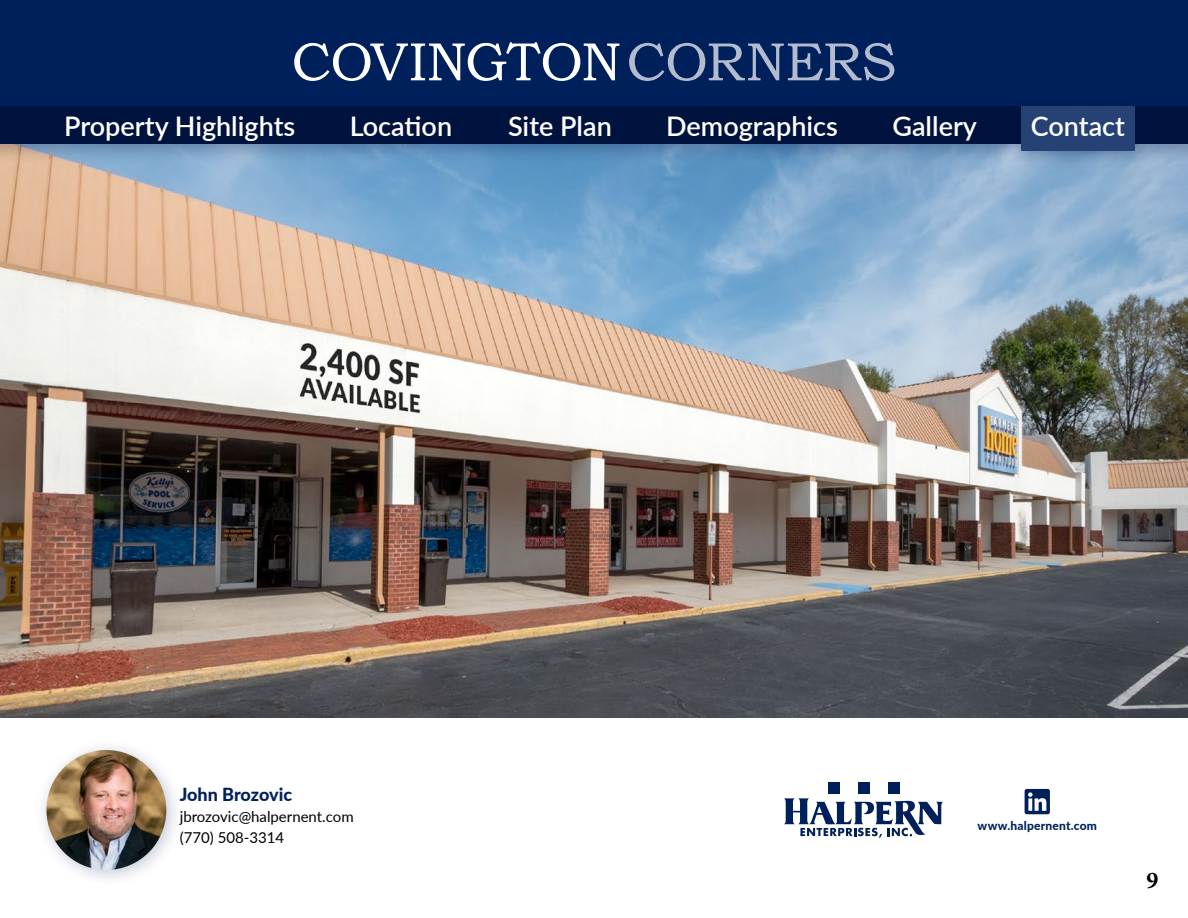
<style>
.page{position:relative;width:1188px;height:918px;background:#fff}
.page>*{position:absolute;margin:0;border:0;box-sizing:border-box;transform-origin:0 0}
.t1{font:54px "Bookman Old Style";letter-spacing:-.02em;color:#fff}
.t2{font:600 27px "Lato";color:#fff}
.t3{font:700 24px "Minion Pro";color:#000}
.t4{font:800 18px "Lato";letter-spacing:-.01em;color:#00205c}
.t5{font:15px/21px "Lato";color:#000}
.t6{font:800 12px "Lato";letter-spacing:.015em;color:#00205c}
.s1{color:#b3bcce}
</style>
<div class="page">
<div style="left:34px;top:738px;width:150px;height:149px;background:#00205c;opacity:.25"></div>
<img style="left:46px;top:750px;width:120px;height:120px;border-radius:60px">
<img style="left:0;top:164px;width:1188px;height:553px">
<div style="left:829px;top:782px;width:11px;height:11px;background:#00205c"></div>
<div style="left:859px;top:782px;width:11px;height:11px;background:#00205c"></div>
<div style="left:888px;top:782px;width:11px;height:11px;background:#00205c"></div>
<svg style="left:784px;top:798px;width:159px;height:40px"></svg>
<div style="left:1025px;top:789px;width:25px;height:25px;background:#00205c;border-radius:2px"></div>
<svg style="left:1028px;top:792px;width:18px;height:19px"></svg>
<svg style="left:1028px;top:798px;width:4px;height:13px"></svg>
<div style="left:0;top:0;width:1188px;height:144px;background:#00205c"></div>
<div style="left:0;top:96px;width:1188px;height:68px;background:#00053e;opacity:.5"></div>
<div style="left:0;top:106px;width:1188px;height:38px;background:#00123e"></div>
<div style="left:1009px;top:94px;width:144px;height:75px;background:#00205c;opacity:.25"></div>
<div style="left:1021px;top:106px;width:114px;height:45px;background:#264174"></div>
<h1 class="t1" style="left:291px;top:27px;width:607px">COVINGTON<span class="s1">CORNERS</span></h1>
<p class="t2" style="left:64px;top:107px;width:233px">Property Highlights</p>
<p class="t2" style="left:350px;top:107px;width:104px">Location</p>
<p class="t2" style="left:508px;top:107px;width:105px">Site Plan</p>
<p class="t2" style="left:666px;top:107px;width:173px">Demographics</p>
<p class="t2" style="left:892px;top:107px;width:86px">Gallery</p>
<p class="t2" style="left:1031px;top:107px;width:96px">Contact</p>
<p class="t4" style="left:180px;top:781px;width:114px">John Brozovic</p>
<p class="t5" style="left:180px;top:805px;width:175px">jbrozovic@halpernent.com (770) 508-3314</p>
<p class="t6" style="left:978px;top:816px;width:121px">www.halpernent.com</p>
<p class="t3" style="left:1146px;top:864px;width:13px">9</p>
</div>
